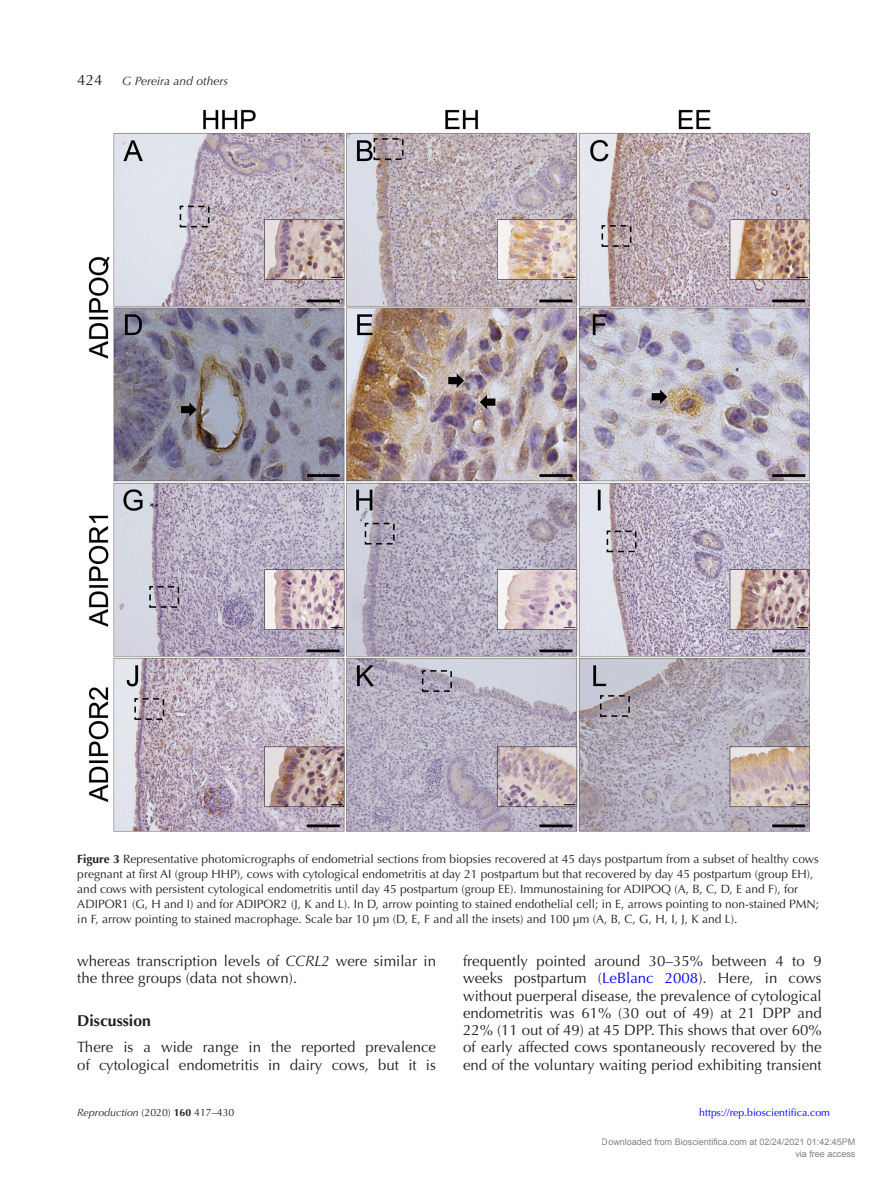
<style>
.page{position:relative;width:893px;height:1187px;background:#fff}
.page>*{position:absolute;margin:0;border:0;box-sizing:border-box;transform-origin:0 0}
.t1{font:700 15.75px "Optima LT Std";color:#231f20}
.TXT{font:15px/17.2px "Optima LT Std";color:#231f20}
.FC{font:12px/15px "Optima LT Std";color:#231f20}
.t2{font:italic 12px "Optima LT Std";color:#231f20}
.t3{font:10.5px "Optima LT Std";color:#00f}
.t4{font:10.5px "Optima LT Std";color:#231f20}
.t5{font:9px/12px "Arial";color:rgb(0 0 0/.5);text-align:right}
.s1{font-weight:700}
.s2{font-style:italic}
.s3{color:#00f}
</style>
<div class="page">
<img style="left:88px;top:109px;width:722px;height:723px">
<p class="TXT" style="left:77px;top:71px;width:27px">424</p>
<p class="t2" style="left:122px;top:74px;width:107px">G Pereira and others</p>
<p class="FC" style="left:77px;top:852px;width:743px"><span class="s1">Figure 3</span> Representative photomicrographs of endometrial sections from biopsies recovered at 45 days postpartum from a subset of healthy cows pregnant at first AI (group HHP), cows with cytological endometritis at day 21 postpartum but that recovered by day 45 postpartum (group EH), and cows with persistent cytological endometritis until day 45 postpartum (group EE). Immunostaining for ADIPOQ (A, B, C, D, E and F), for ADIPOR1 (G, H and I) and for ADIPOR2 (J, K and L). In D, arrow pointing to stained endothelial cell; in E, arrows pointing to non-stained PMN; in F, arrow pointing to stained macrophage. Scale bar 10 µm (D, E, F and all the insets) and 100 µm (A, B, C, G, H, I, J, K and L).</p>
<p class="TXT" style="left:77px;top:952px;width:360px">whereas transcription levels of <span class="s2">CCRL2</span> were similar in the three groups (data not shown).</p>
<h1 class="t1" style="left:77px;top:1011px;width:75px">Discussion</h1>
<p class="TXT" style="left:77px;top:1038px;width:360px">There is a wide range in the reported prevalence of cytological endometritis in dairy cows, but it is</p>
<p class="t4" style="left:77px;top:1105px;width:159px"><span class="s2">Reproduction</span> (2020) <span class="s1">160</span> 417–430</p>
<p class="TXT" style="left:463px;top:952px;width:360px;text-align:justify">frequently pointed around 30–35% between 4 to 9 weeks postpartum (<span class="s3">LeBlanc 2008</span>). Here, in cows without puerperal disease, the prevalence of cytological endometritis was 61% (30 out of 49) at 21 DPP and 22% (11 out of 49) at 45 DPP. This shows that over 60% of early affected cows spontaneously recovered by the end of the voluntary waiting period exhibiting transient</p>
<p class="t3" style="left:699px;top:1105px;width:132px">https://rep.bioscientifica.com</p>
<p class="t5" style="left:602px;top:1135px;width:255px">Downloaded from Bioscientifica.com at 02/24/2021 01:42:45PM via free access</p>
</div>
